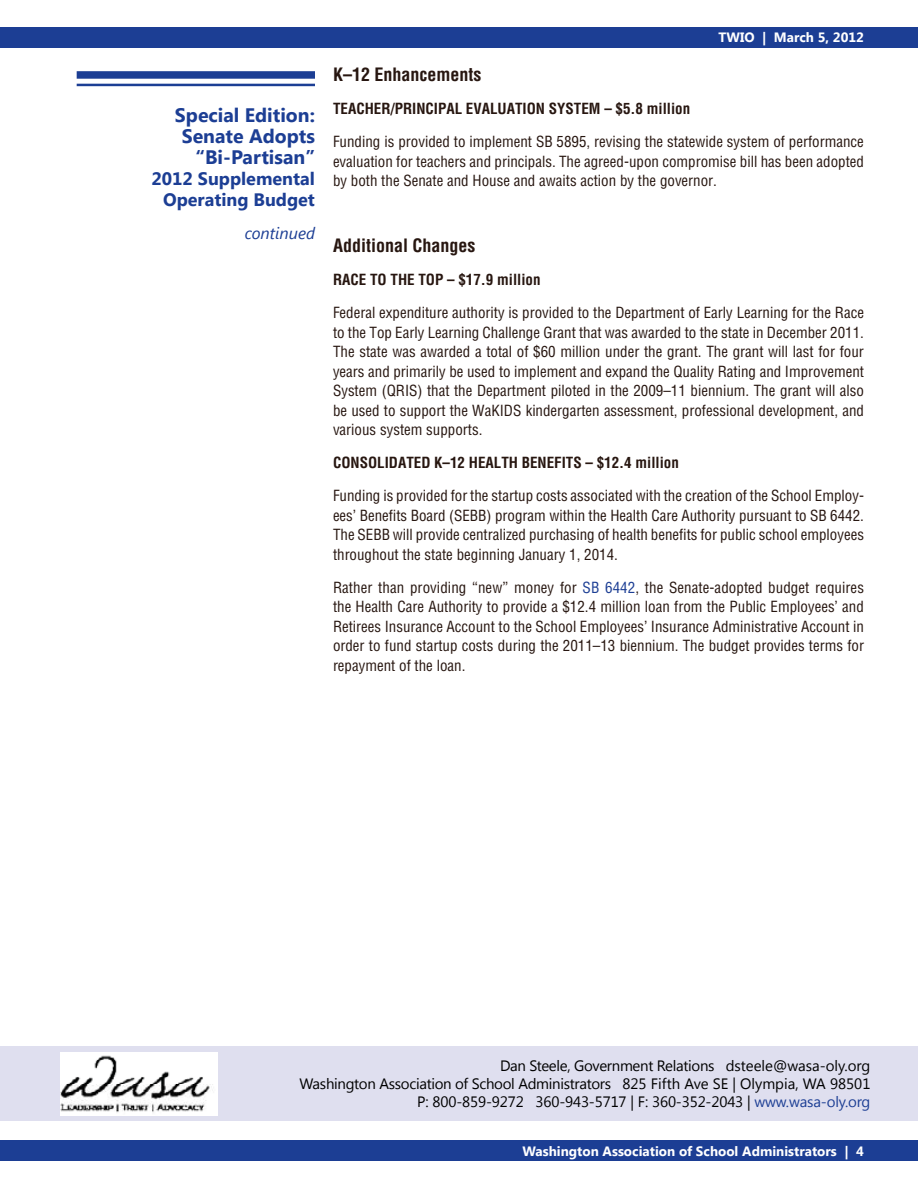
<style>
.page{position:relative;width:918px;height:1188px;background:#fff}
.page>*{position:absolute;margin:0;border:0;box-sizing:border-box;transform-origin:0 0}
.t1{font:700 19.5px/21px "Segoe UI";color:#1c3e94;text-align:right}
.t2{font:700 condensed 18px "Helvetica";color:#271610}
.t3{font:700 18px/21px "Segoe UI";color:#1c3e94;text-align:right}
.t4{font:italic 16.5px "Segoe UI";color:#1c3e94}
.t5{font:condensed 15px/19.5px "Helvetica";color:#271610;text-align:justify}
.t6{font:15px/18px "Segoe UI";letter-spacing:-.02em;color:#000;text-align:right}
.t7{font:700 condensed 15px "Helvetica";color:#271610}
.t8{font:700 13.5px "Segoe UI";color:#fff}
.s1{color:#1c3e94}
</style>
<div class="page">
<div style="left:0;top:1141px;width:918px;height:20px;background:#1c3e94"></div>
<div style="left:0;top:27px;width:918px;height:20px;background:#1c3e94"></div>
<div style="left:77px;top:71px;width:238px;height:8px;background:#1c3e94"></div>
<hr style="left:77px;top:84px;width:238px;height:2px;background:#1c3e94">
<div style="left:0;top:1046px;width:918px;height:74px;background:#dfdfef"></div>
<img style="left:60px;top:1052px;width:158px;height:64px">
<h1 class="t1" style="left:175px;top:104px;width:142px">Special Edition:<br>Senate Adopts “Bi-Partisan”</h1>
<p class="t3" style="left:152px;top:167px;width:165px">2012 Supplemental<br>Operating Budget</p>
<p class="t4" style="left:245px;top:222px;width:72px">continued</p>
<p class="t8" style="left:718px;top:28px;width:147px">TWIO | March 5, 2012</p>
<p class="t2" style="left:333px;top:64px;width:150px">K–12 Enhancements</p>
<p class="t7" style="left:333px;top:100px;width:359px">TEACHER/PRINCIPAL EVALUATION SYSTEM – $5.8 million</p>
<p class="t5" style="left:333px;top:132px;width:533px">Funding is provided to implement SB 5895, revising the statewide system of performance evaluation for teachers and principals. The agreed-upon compromise bill has been adopted by both the Senate and House and awaits action by the governor.</p>
<p class="t2" style="left:333px;top:235px;width:144px">Additional Changes</p>
<p class="t7" style="left:333px;top:271px;width:209px">RACE TO THE TOP – $17.9 million</p>
<p class="t5" style="left:333px;top:303px;width:533px">Federal expenditure authority is provided to the Department of Early Learning for the Race to the Top Early Learning Challenge Grant that was awarded to the state in December 2011.<br>The state was awarded a total of $60 million under the grant. The grant will last for four years and primarily be used to implement and expand the Quality Rating and Improvement System (QRIS) that the Department piloted in the 2009–11 biennium. The grant will also be used to support the WaKIDS kindergarten assessment, professional development, and various system supports.</p>
<p class="t7" style="left:333px;top:454px;width:347px">CONSOLIDATED K–12 HEALTH BENEFITS – $12.4 million</p>
<p class="t5" style="left:333px;top:486px;width:533px">Funding is provided for the startup costs associated with the creation of the School Employ&shy;ees’ Benefits Board (SEBB) program within the Health Care Authority pursuant to SB 6442.<br>The SEBB will provide centralized purchasing of health benefits for public school employees throughout the state beginning January 1, 2014.</p>
<p class="t5" style="left:333px;top:577px;width:533px">Rather than providing “new” money for <span class="s1">SB 6442</span>, the Senate-adopted budget requires the Health Care Authority to provide a $12.4 million loan from the Public Employees’ and Retirees Insurance Account to the School Employees’ Insurance Administrative Account in order to fund startup costs during the 2011–13 biennium. The budget provides terms for repayment of the loan.</p>
<p class="t6" style="left:299px;top:1056px;width:573px">Dan Steele, Government Relations dsteele@wasa-oly.org<br>Washington Association of School Administrators 825 Fifth Ave SE | Olympia, WA 98501<br>P: 800-859-9272 360-943-5717 | F: 360-352-2043 | <span class="s1">www.wasa-oly.org</span></p>
<p class="t8" style="left:523px;top:1141px;width:343px">Washington Association of School Administrators | 4</p>
</div>
